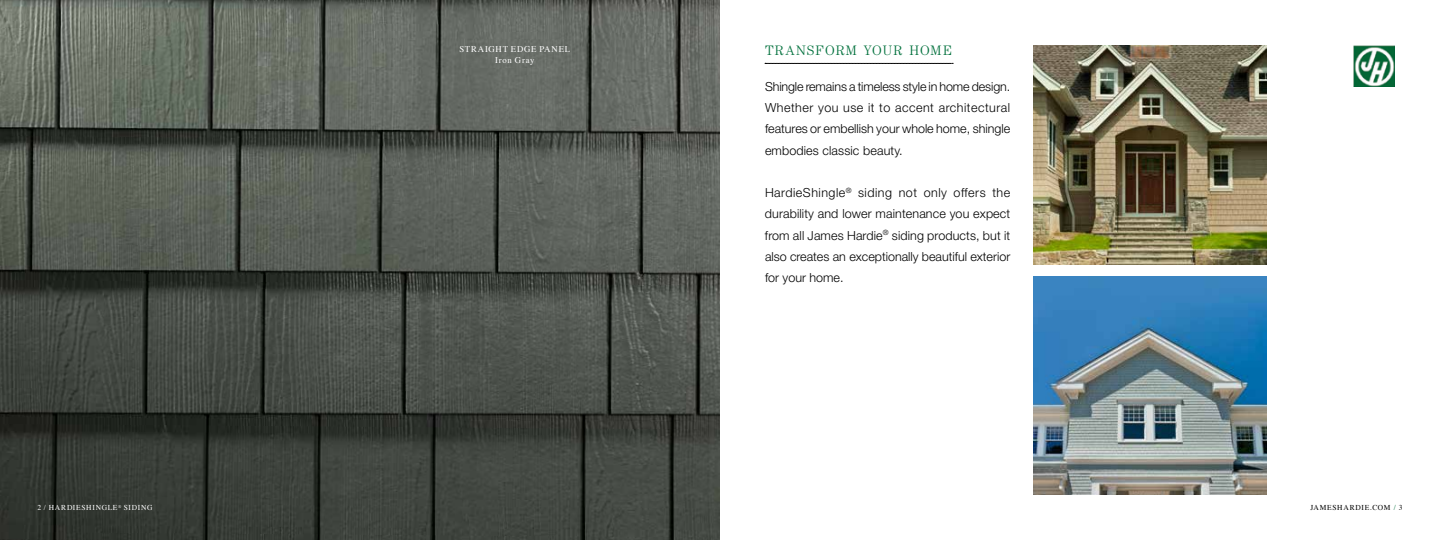
<style>
.page{position:relative;width:1440px;height:540px;background:#fff}
.page>*{position:absolute;margin:0;border:0;box-sizing:border-box;transform-origin:0 0}
.t1{font:300 13.75px "Century Std";letter-spacing:.065em;color:#00703c}
.t2{font:300 12.5px/21.2px "Helvetica Neue LT Std";color:#000;text-align:justify}
.t3{font:8.75px "Times";letter-spacing:.085em;color:#fff}
.t4{font:7.5px "Times";letter-spacing:.105em;color:#fff}
.t5{font:7.5px "Times";letter-spacing:.1em;color:#000}
.s1{color:#00703c}
</style>
<div class="page">
<img style="left:0;top:0;width:719px;height:540px">
<svg style="left:765px;top:63px;width:188px;height:1px"></svg>
<img style="left:1354px;top:45px;width:41px;height:42px">
<img style="left:1033px;top:45px;width:234px;height:219px">
<img style="left:1033px;top:276px;width:234px;height:219px">
<p class="t3" style="left:459px;top:40px;width:19px">STRAIG</p>
<p class="t3" style="left:495px;top:40px;width:23px">HT EDGE</p>
<p class="t3" style="left:539px;top:40px;width:13px">PANEL</p>
<p class="t3" style="left:495px;top:52px;width:41px">IRON GRAY</p>
<p class="t1" style="left:765px;top:42px;width:21px">TRANS</p>
<p class="t1" style="left:816px;top:42px;width:32px">FORM</p>
<p class="t1" style="left:864px;top:42px;width:30px">YOUR</p>
<p class="t1" style="left:910px;top:42px;width:33px">HOME</p>
<p class="t2" style="left:765px;top:75px;width:247px">Shingle remains a timeless style in home design.<br>Whether you use it to accent architectural features or embellish your whole home, shingle embodies classic beauty.</p>
<p class="t2" style="left:765px;top:182px;width:247px">HardieShingle<sup>®</sup> siding not only offers the durability and lower maintenance you expect from all James Hardie<sup>®</sup> siding products, but it also creates an exceptionally beautiful exterior for your home.</p>
<p class="t4" style="left:38px;top:500px;width:116px">2 / HARDIESHINGLE<sup>®</sup> SIDING</p>
<p class="t5" style="left:1310px;top:500px;width:94px">JAMESHARDIE.COM <span class="s1">/</span> 3</p>
</div>
